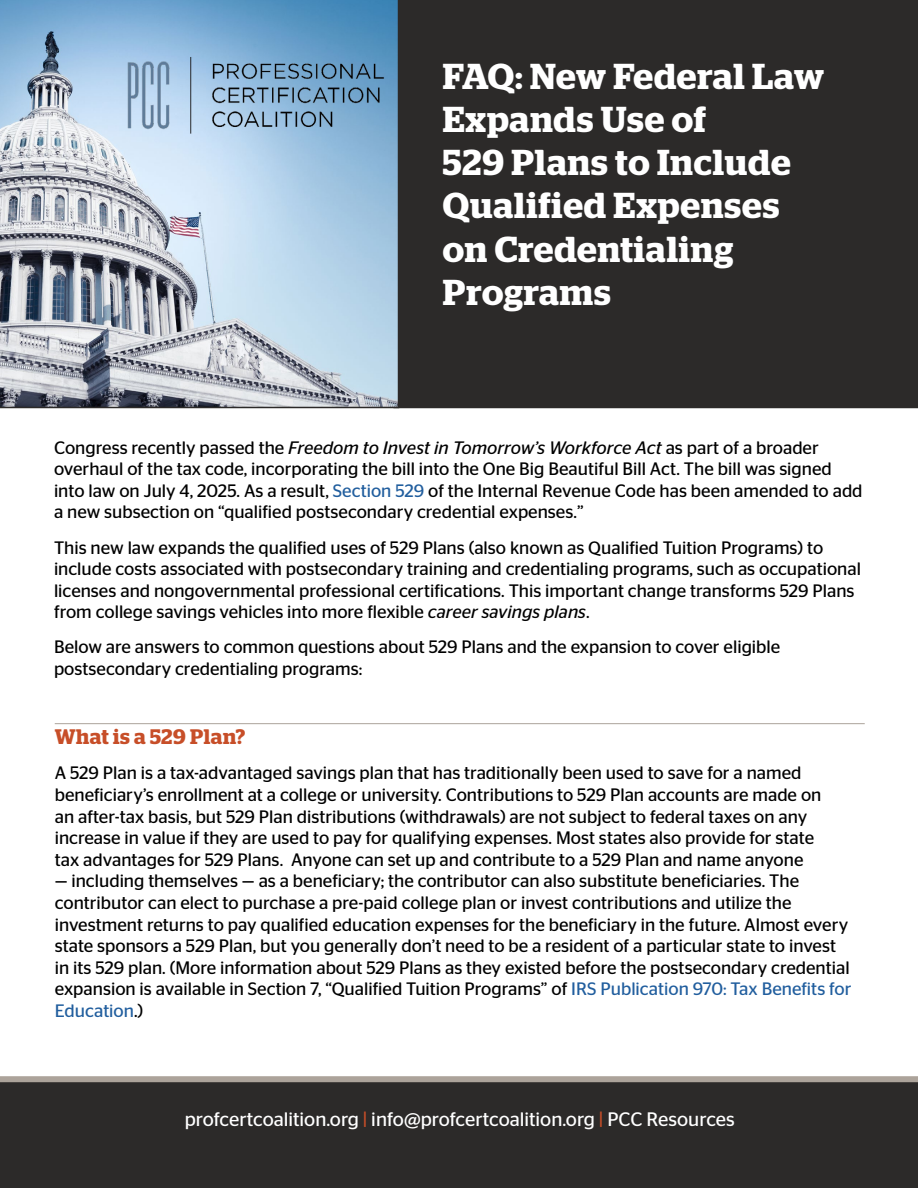
<style>
.page{position:relative;width:918px;height:1188px;background:#fff}
.page>*{position:absolute;margin:0;border:0;box-sizing:border-box;transform-origin:0 0}
.HD1{font:600 36px/43.2px "Stag";letter-spacing:.025em;color:#fff}
.HD2{font:600 21px "Stag";letter-spacing:.025em;color:#c74e28}
.t1{font:19.5px "Stag Sans";color:#fff}
.t2{font:18px/21.6px "Stag Sans";color:#000}
.s1{font-style:italic}
.s2{color:#215e9e}
.s3{color:#c74e28}
</style>
<div class="page">
<div style="left:0;top:1076px;width:918px;height:112px;background:#2c2a29"></div>
<div style="left:399px;top:0;width:519px;height:408px;background:#2c2a29"></div>
<svg style="left:0;top:0;width:399px;height:408px;background:#a7bccf"></svg>
<hr style="left:55px;top:723px;width:810px;height:1px;background:#aca39a">
<img style="left:121px;top:54px;width:271px;height:83px">
<p class="HD1" style="left:443px;top:54px;width:383px">FAQ: New Federal Law<br>Expands Use of<br>529 Plans to Include<br>Qualified Expenses on Credentialing<br>Programs</p>
<p class="t2" style="left:54px;top:436px;width:810px">Congress recently passed the <span class="s1">Freedom to Invest in Tomorrow’s Workforce Act</span> as part of a broader overhaul of the tax code, incorporating the bill into the One Big Beautiful Bill Act. The bill was signed into law on July 4, 2025. As a result, <span class="s2">Section 529</span> of the Internal Revenue Code has been amended to add a new subsection on “qualified postsecondary credential expenses.”</p>
<p class="t2" style="left:54px;top:536px;width:809px">This new law expands the qualified uses of 529 Plans (also known as Qualified Tuition Programs) to include costs associated with postsecondary training and credentialing programs, such as occupational licenses and nongovernmental professional certifications. This important change transforms 529 Plans from college savings vehicles into more flexible <span class="s1">career savings plans</span>.</p>
<p class="t2" style="left:54px;top:636px;width:728px">Below are answers to common questions about 529 Plans and the expansion to cover eligible postsecondary credentialing programs:</p>
<p class="HD2" style="left:55px;top:725px;width:192px">What is a 529 Plan?</p>
<p class="t2" style="left:55px;top:762px;width:768px">A 529 Plan is a tax-advantaged savings plan that has traditionally been used to save for a named beneficiary’s enrollment at a college or university. Contributions to 529 Plan accounts are made on an after-tax basis, but 529 Plan distributions (withdrawals) are not subject to federal taxes on any increase in value if they are used to pay for qualifying expenses. Most states also provide for state tax advantages for 529 Plans. Anyone can set up and contribute to a 529 Plan and name anyone</p>
<p class="t2" style="left:55px;top:870px;width:798px">— including themselves — as a beneficiary; the contributor can also substitute beneficiaries. The contributor can elect to purchase a pre-paid college plan or invest contributions and utilize the investment returns to pay qualified education expenses for the beneficiary in the future. Almost every state sponsors a 529 Plan, but you generally don’t need to be a resident of a particular state to invest in its 529 plan. (More information about 529 Plans as they existed before the postsecondary credential expansion is available in Section 7, “Qualified Tuition Programs” of <span class="s2">IRS Publication 970: Tax Benefits for Education</span>.)</p>
<p class="t1" style="left:185px;top:1108px;width:552px">profcertcoalition.org <span class="s3">|</span> info@profcertcoalition.org <span class="s3">|</span> PCC Resources</p>
</div>
